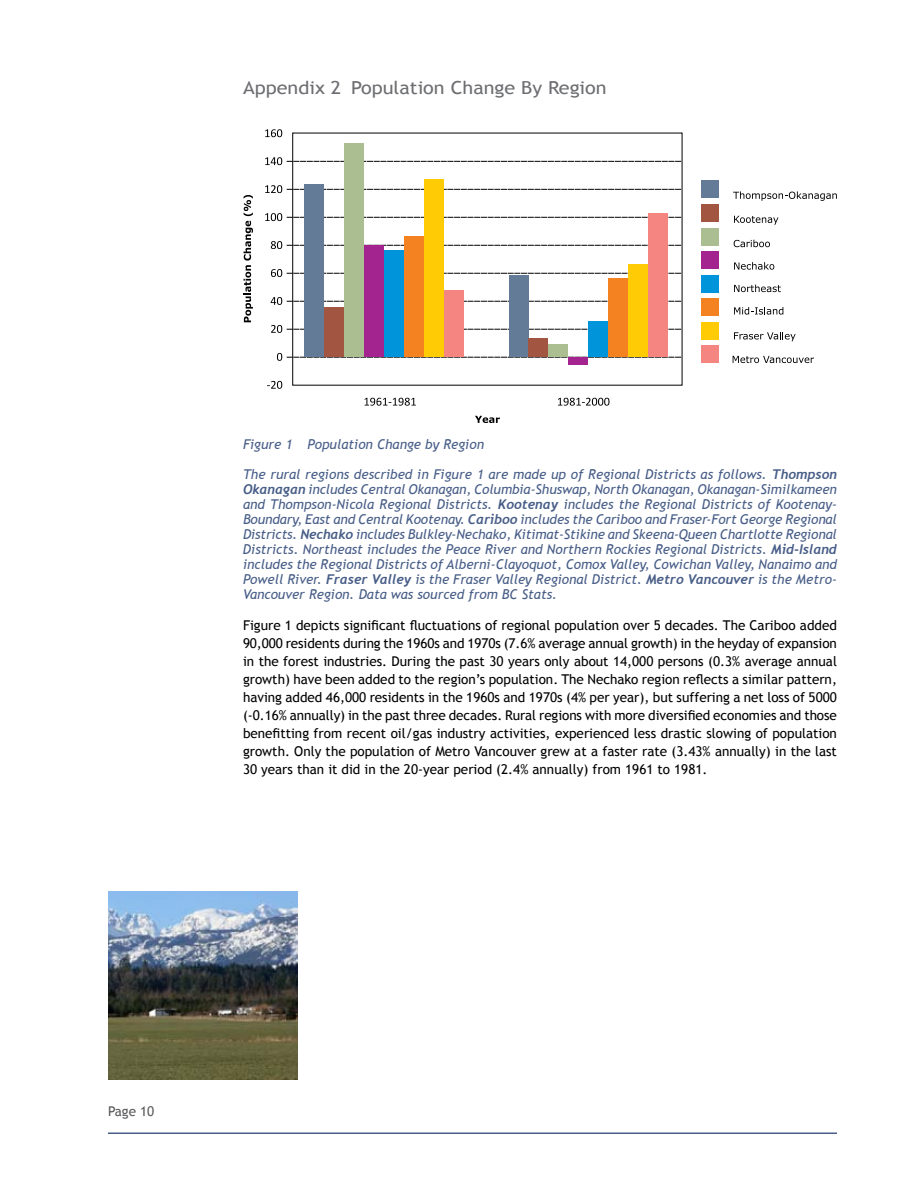
<style>
.page{position:relative;width:918px;height:1188px;background:#fff}
.page>*{position:absolute;margin:0;border:0;box-sizing:border-box;transform-origin:0 0}
.t1{font:18px "Trebuchet MS";color:#6d6e71;scale:1.1 1}
.t2{font:italic 13.5px/15px "Trebuchet MS";color:#485e88;text-align:justify}
.t3{font:13.5px/18px "Trebuchet MS";color:#000;text-align:justify}
.t4{font:13.5px "Trebuchet MS";color:#58595b}
.s1{font-family:"Trebuchet";font-weight:700}
</style>
<div class="page">
<hr style="left:108px;top:1132px;width:729px;height:2px;background:#485e88">
<img style="left:108px;top:891px;width:189px;height:189px">
<svg style="left:733px;top:191px;width:104px;height:10px"></svg>
<svg style="left:734px;top:216px;width:44px;height:9px"></svg>
<svg style="left:734px;top:240px;width:36px;height:7px"></svg>
<svg style="left:734px;top:262px;width:40px;height:8px"></svg>
<svg style="left:734px;top:285px;width:47px;height:7px"></svg>
<svg style="left:734px;top:307px;width:49px;height:8px"></svg>
<svg style="left:244px;top:195px;width:9px;height:127px"></svg>
<svg style="left:475px;top:416px;width:25px;height:7px"></svg>
<div style="left:509px;top:276px;width:19px;height:81px;background:#647b98"></div>
<div style="left:304px;top:184px;width:20px;height:173px;background:#647b98"></div>
<div style="left:529px;top:339px;width:19px;height:18px;background:#a25642"></div>
<div style="left:324px;top:307px;width:20px;height:50px;background:#a25642"></div>
<div style="left:549px;top:345px;width:19px;height:12px;background:#abbe92"></div>
<div style="left:344px;top:143px;width:20px;height:214px;background:#abbe92"></div>
<div style="left:569px;top:357px;width:19px;height:7px;background:#a3238f"></div>
<div style="left:364px;top:245px;width:20px;height:112px;background:#a3238f"></div>
<div style="left:588px;top:322px;width:20px;height:35px;background:#0095da"></div>
<div style="left:384px;top:250px;width:20px;height:107px;background:#0095da"></div>
<div style="left:608px;top:278px;width:20px;height:79px;background:#f58220"></div>
<div style="left:404px;top:237px;width:20px;height:120px;background:#f58220"></div>
<div style="left:628px;top:265px;width:20px;height:92px;background:#ffcb05"></div>
<div style="left:424px;top:180px;width:20px;height:177px;background:#ffcb05"></div>
<div style="left:648px;top:214px;width:20px;height:143px;background:#f48580"></div>
<div style="left:444px;top:290px;width:20px;height:67px;background:#f48580"></div>
<svg style="left:267px;top:381px;width:15px;height:8px"></svg>
<svg style="left:277px;top:353px;width:405px;height:8px"></svg>
<svg style="left:271px;top:325px;width:411px;height:8px"></svg>
<svg style="left:271px;top:297px;width:411px;height:8px"></svg>
<svg style="left:271px;top:269px;width:411px;height:8px"></svg>
<svg style="left:271px;top:241px;width:411px;height:8px"></svg>
<svg style="left:265px;top:213px;width:417px;height:8px"></svg>
<svg style="left:265px;top:185px;width:417px;height:8px"></svg>
<svg style="left:265px;top:157px;width:417px;height:8px"></svg>
<svg style="left:265px;top:129px;width:17px;height:8px"></svg>
<svg style="left:365px;top:398px;width:51px;height:8px"></svg>
<svg style="left:558px;top:398px;width:51px;height:8px"></svg>
<svg style="left:734px;top:332px;width:62px;height:9px"></svg>
<svg style="left:733px;top:356px;width:81px;height:7px"></svg>
<div style="left:701px;top:181px;width:18px;height:17px;background:#647b98"></div>
<div style="left:701px;top:204px;width:18px;height:18px;background:#a25642"></div>
<div style="left:701px;top:228px;width:18px;height:17px;background:#abbe92"></div>
<div style="left:701px;top:251px;width:18px;height:18px;background:#a3238f"></div>
<div style="left:701px;top:275px;width:18px;height:17px;background:#0095da"></div>
<div style="left:701px;top:298px;width:18px;height:18px;background:#f58220"></div>
<div style="left:701px;top:322px;width:18px;height:18px;background:#ffcb05"></div>
<div style="left:701px;top:346px;width:18px;height:17px;background:#f48580"></div>
<h1 class="t1" style="left:243px;top:77px;width:332px">Appendix 2 Population Change By Region</h1>
<p class="t2" style="left:243px;top:437px;width:243px">Figure 1 Population Change by Region</p>
<p class="t2" style="left:243px;top:467px;width:596px">The rural regions described in Figure 1 are made up of Regional Districts as follows. <span class="s1">Thompson Okanagan</span> includes Central Okanagan, Columbia-Shuswap, North Okanagan, Okanagan-Similkameen and Thompson-Nicola Regional Districts. <span class="s1">Kootenay</span> includes the Regional Districts of Kootenay-Boundary, East and Central Kootenay. <span class="s1">Cariboo</span> includes the Cariboo and Fraser-Fort George Regional Districts. <span class="s1">Nechako</span> includes Bulkley-Nechako, Kitimat-Stikine and Skeena-Queen Chartlotte Regional Districts. Northeast includes the Peace River and Northern Rockies Regional Districts. <span class="s1">Mid-Island </span>includes the Regional Districts of Alberni-Clayoquot, Comox Valley, Cowichan Valley, Nanaimo and Powell River. <span class="s1">Fraser Valley</span> is the Fraser Valley Regional District. <span class="s1">Metro Vancouver</span> is the Metro-Vancouver Region. Data was sourced from BC Stats.</p>
<p class="t3" style="left:243px;top:616px;width:595px">Figure 1 depicts significant fluctuations of regional population over 5 decades. The Cariboo added 90,000 residents during the 1960s and 1970s (7.6% average annual growth) in the heyday of expansion in the forest industries. During the past 30 years only about 14,000 persons (0.3% average annual growth) have been added to the region’s population. The Nechako region reflects a similar pattern, having added 46,000 residents in the 1960s and 1970s (4% per year), but suffering a net loss of 5000 (-0.16% annually) in the past three decades. Rural regions with more diversified economies and those benefitting from recent oil/gas industry activities, experienced less drastic slowing of population growth. Only the population of Metro Vancouver grew at a faster rate (3.43% annually) in the last 30 years than it did in the 20-year period (2.4% annually) from 1961 to 1981.</p>
<p class="t4" style="left:108px;top:1103px;width:48px">Page 10</p>
</div>
